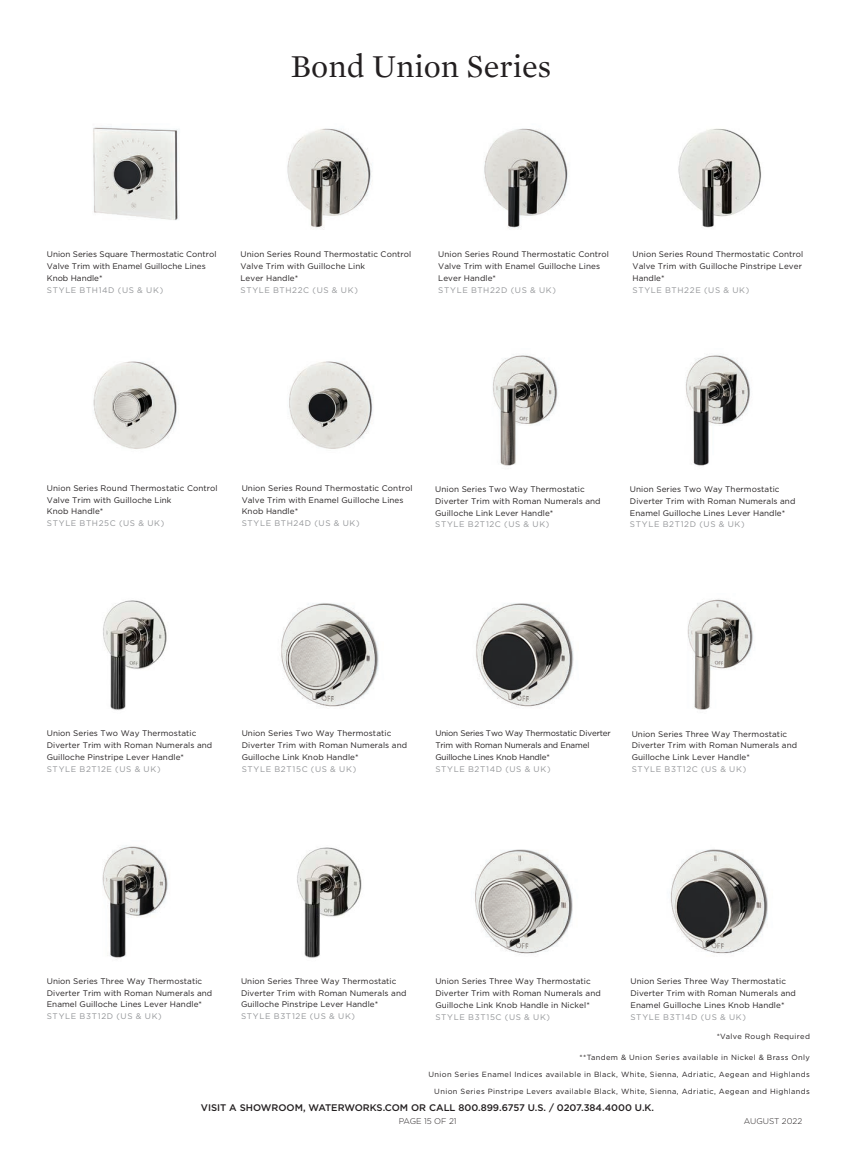
<style>
.page{position:relative;width:855px;height:1170px;background:#fff}
.page>*{position:absolute;margin:0;border:0;box-sizing:border-box;transform-origin:0 0}
.TITLE__Light-_7_5_11{font:32.5px "Mercury Text G1";color:#231f20}
.t1{font:500 9.62px "Gotham";color:#231f20}
.t2{font:300 8.25px "Gotham";color:#231f20}
.Text__LIGHT_-_6_5_9{font:8.12px/11.9px "Gotham";letter-spacing:.01em;color:#231f20}
.Text__product_number{font:8.12px "Gotham";letter-spacing:.08em;color:#939598}
.Text__LIGHT_-_6_5_9-2{font:8.12px/11.9px "Gotham";letter-spacing:-.02em;color:#231f20}
.t3{font:7.5px "Gotham";letter-spacing:.05em;color:#231f20}
</style>
<div class="page">
<img style="left:93px;top:127px;width:86px;height:93px">
<img style="left:287px;top:128px;width:85px;height:102px">
<img style="left:484px;top:128px;width:84px;height:101px">
<img style="left:678px;top:128px;width:83px;height:100px">
<img style="left:93px;top:361px;width:84px;height:88px">
<img style="left:289px;top:361px;width:85px;height:88px">
<img style="left:492px;top:355px;width:66px;height:111px">
<img style="left:685px;top:355px;width:66px;height:111px">
<img style="left:103px;top:600px;width:64px;height:110px">
<img style="left:687px;top:599px;width:67px;height:111px">
<img style="left:102px;top:845px;width:66px;height:113px">
<img style="left:297px;top:847px;width:65px;height:111px">
<img style="left:281px;top:603px;width:98px;height:104px">
<img style="left:476px;top:603px;width:98px;height:104px">
<img style="left:475px;top:849px;width:98px;height:106px">
<img style="left:670px;top:849px;width:98px;height:105px">
<p class="TITLE__Light-_7_5_11" style="left:291px;top:43px;width:262px">Bond Union Series</p>
<p class="Text__LIGHT_-_6_5_9" style="left:47px;top:248px;width:171px">Union Series Square Thermostatic Control<br>Valve Trim with Enamel Guilloche Lines<br>Knob Handle*</p>
<p class="Text__product_number" style="left:47px;top:284px;width:118px">STYLE BTH14D (US &amp; UK)</p>
<p class="Text__LIGHT_-_6_5_9" style="left:240px;top:248px;width:172px">Union Series Round Thermostatic Control<br>Valve Trim with Guilloche Link<br>Lever Handle*</p>
<p class="Text__product_number" style="left:240px;top:285px;width:119px">STYLE BTH22C (US &amp; UK)</p>
<p class="Text__LIGHT_-_6_5_9" style="left:438px;top:248px;width:172px">Union Series Round Thermostatic Control<br>Valve Trim with Enamel Guilloche Lines<br>Lever Handle*</p>
<p class="Text__product_number" style="left:438px;top:285px;width:119px">STYLE BTH22D (US &amp; UK)</p>
<p class="Text__LIGHT_-_6_5_9" style="left:632px;top:248px;width:172px">Union Series Round Thermostatic Control<br>Valve Trim with Guilloche Pinstripe Lever<br>Handle*</p>
<p class="Text__product_number" style="left:632px;top:285px;width:118px">STYLE BTH22E (US &amp; UK)</p>
<p class="Text__LIGHT_-_6_5_9" style="left:47px;top:482px;width:172px">Union Series Round Thermostatic Control<br>Valve Trim with Guilloche Link<br>Knob Handle*</p>
<p class="Text__product_number" style="left:47px;top:518px;width:119px">STYLE BTH25C (US &amp; UK)</p>
<p class="Text__LIGHT_-_6_5_9" style="left:242px;top:482px;width:172px">Union Series Round Thermostatic Control<br>Valve Trim with Enamel Guilloche Lines<br>Knob Handle*</p>
<p class="Text__product_number" style="left:242px;top:518px;width:120px">STYLE BTH24D (US &amp; UK)</p>
<p class="Text__LIGHT_-_6_5_9" style="left:435px;top:483px;width:167px">Union Series Two Way Thermostatic<br>Diverter Trim with Roman Numerals and<br>Guilloche Link Lever Handle*</p>
<p class="Text__product_number" style="left:435px;top:519px;width:116px">STYLE B2T12C (US &amp; UK)</p>
<p class="Text__LIGHT_-_6_5_9" style="left:630px;top:483px;width:167px">Union Series Two Way Thermostatic<br>Diverter Trim with Roman Numerals and<br>Enamel Guilloche Lines Lever Handle*</p>
<p class="Text__product_number" style="left:630px;top:519px;width:116px">STYLE B2T12D (US &amp; UK)</p>
<p class="Text__LIGHT_-_6_5_9" style="left:47px;top:727px;width:167px">Union Series Two Way Thermostatic<br>Diverter Trim with Roman Numerals and<br>Guilloche Pinstripe Lever Handle*</p>
<p class="Text__product_number" style="left:47px;top:764px;width:115px">STYLE B2T12E (US &amp; UK)</p>
<p class="Text__LIGHT_-_6_5_9" style="left:242px;top:727px;width:167px">Union Series Two Way Thermostatic<br>Diverter Trim with Roman Numerals and<br>Guilloche Link Knob Handle*</p>
<p class="Text__product_number" style="left:242px;top:764px;width:116px">STYLE B2T15C (US &amp; UK)</p>
<p class="Text__LIGHT_-_6_5_9-2" style="left:435px;top:727px;width:177px">Union Series Two Way Thermostatic Diverter<br>Trim with Roman Numerals and Enamel<br>Guilloche Lines Knob Handle*</p>
<p class="Text__product_number" style="left:435px;top:764px;width:117px">STYLE B2T14D (US &amp; UK)</p>
<p class="Text__LIGHT_-_6_5_9" style="left:632px;top:728px;width:167px">Union Series Three Way Thermostatic<br>Diverter Trim with Roman Numerals and<br>Guilloche Link Lever Handle*</p>
<p class="Text__product_number" style="left:632px;top:764px;width:116px">STYLE B3T12C (US &amp; UK)</p>
<p class="Text__LIGHT_-_6_5_9" style="left:47px;top:975px;width:167px">Union Series Three Way Thermostatic<br>Diverter Trim with Roman Numerals and<br>Enamel Guilloche Lines Lever Handle*</p>
<p class="Text__product_number" style="left:47px;top:1011px;width:117px">STYLE B3T12D (US &amp; UK)</p>
<p class="Text__LIGHT_-_6_5_9" style="left:241px;top:975px;width:167px">Union Series Three Way Thermostatic<br>Diverter Trim with Roman Numerals and<br>Guilloche Pinstripe Lever Handle*</p>
<p class="Text__product_number" style="left:241px;top:1011px;width:116px">STYLE B3T12E (US &amp; UK)</p>
<p class="Text__LIGHT_-_6_5_9" style="left:630px;top:975px;width:167px">Union Series Three Way Thermostatic<br>Diverter Trim with Roman Numerals and<br>Enamel Guilloche Lines Knob Handle*</p>
<p class="Text__product_number" style="left:630px;top:1011px;width:117px">STYLE B3T14D (US &amp; UK)</p>
<p class="t3" style="left:580px;top:1053px;width:232px">**Tandem &amp; Union Series available in Nickel &amp; Brass Only</p>
<p class="t3" style="left:428px;top:1069px;width:383px">Union Series Enamel Indices available in Black, White, Sienna, Adriatic, Aegean and Highlands</p>
<p class="t3" style="left:434px;top:1086px;width:377px">Union Series Pinstripe Levers available Black, White, Sienna, Adriatic, Aegean and Highlands</p>
<p class="Text__LIGHT_-_6_5_9" style="left:435px;top:975px;width:167px">Union Series Three Way Thermostatic<br>Diverter Trim with Roman Numerals and<br>Guilloche Link Knob Handle in Nickel*</p>
<p class="Text__product_number" style="left:435px;top:1011px;width:116px">STYLE B3T15C (US &amp; UK)</p>
<p class="t3" style="left:717px;top:1032px;width:95px">*Valve Rough Required</p>
<p class="t1" style="left:201px;top:1101px;width:455px">VISIT A SHOWROOM, WATERWORKS.COM OR CALL 800.899.6757 U.S. / 0207.384.4000 U.K.</p>
<p class="t2" style="left:399px;top:1115px;width:60px">PAGE 15 OF 21</p>
<p class="t2" style="left:744px;top:1115px;width:60px">AUG UST 2022</p>
</div>
